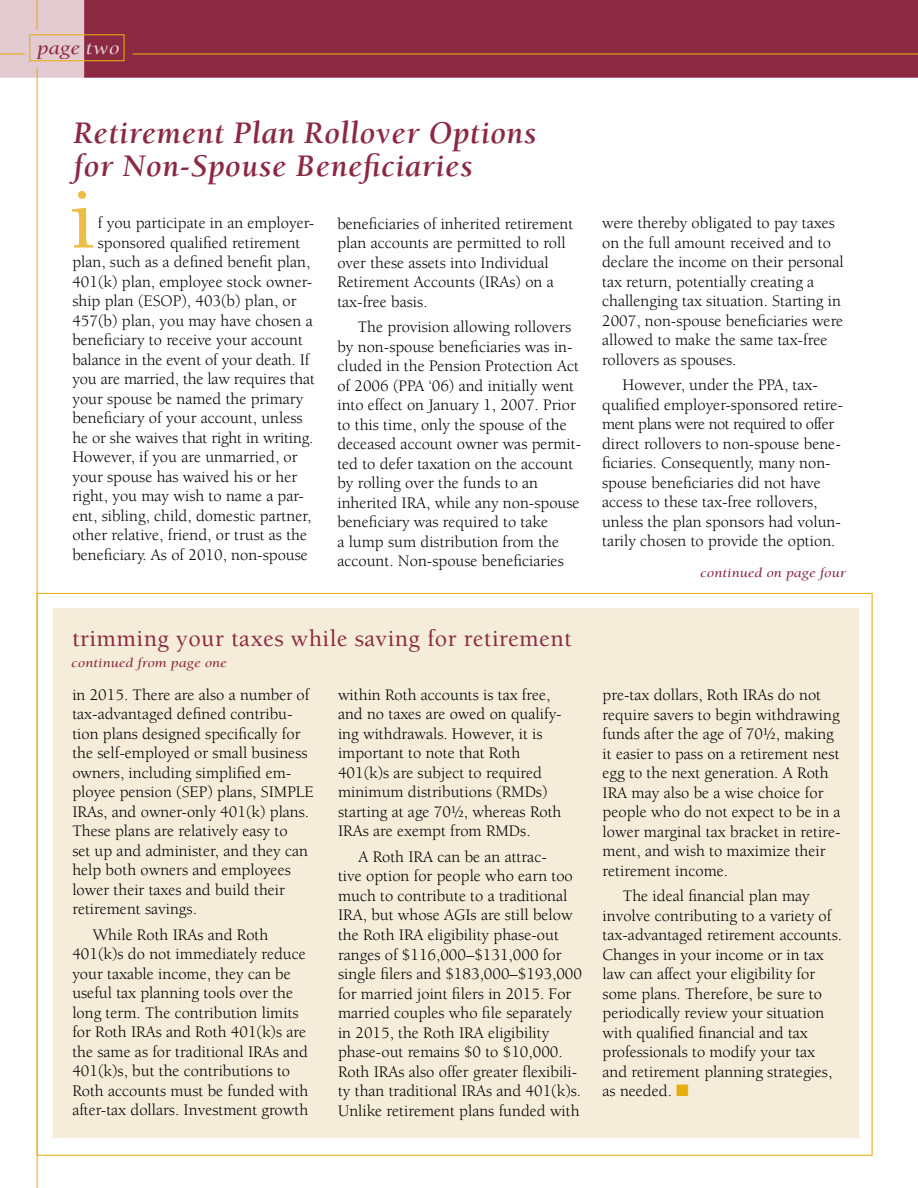
<style>
.page{position:relative;width:918px;height:1188px;background:#fff}
.page>*{position:absolute;margin:0;border:0;box-sizing:border-box;transform-origin:0 0}
.t1{font:500 90px "Berkeley";color:#edbc49}
.t2{font:italic 700 32.25px/32.2px "Berkeley";letter-spacing:.02em;color:#8b2942}
.t3{font:500 24px "Berkeley";letter-spacing:.02em;color:#8b2942}
.t4{font:italic 19.5px "Berkeley";color:#8b2942;scale:1.2 1}
.t5{font:16.5px/19.5px "Berkeley";color:#000}
.t6{font:italic 13.5px "Berkeley";color:#8b2942;scale:1.2 1}
.s1{color:#e2cad0}
</style>
<div class="page">
<div style="left:84px;top:0;width:834px;height:78px;background:#8b2942"></div>
<div style="left:0;top:0;width:84px;height:78px;background:#e2cad0"></div>
<hr style="left:0;top:53px;width:25px;height:2px;background:#e8ae10">
<hr style="left:37px;top:0;width:1px;height:30px;background:#e8ae10">
<div style="left:29px;top:34px;width:96px;height:27px;border:1px solid #e8ae10"></div>
<hr style="left:133px;top:53px;width:785px;height:2px;background:#e8ae10">
<hr style="left:37px;top:67px;width:1px;height:1121px;background:#e8ae10">
<div style="left:53px;top:609px;width:806px;height:528px;background:#f5edda"></div>
<p class="t4" style="left:37px;top:37px;width:70px">page <span class="s1">two</span></p>
<h2 class="t2" style="left:74px;top:118px;width:464px">Retirement Plan Rollover Options for Non-Spouse Beneficiaries</h2>
<p class="t5" style="left:98px;top:214px;width:218px">f you participate in an employer-</p>
<p class="t5" style="left:98px;top:233px;width:204px">sponsored qualified retirement</p>
<p class="t5" style="left:72px;top:253px;width:239px">plan, such as a defined benefit plan,</p>
<p class="t5" style="left:72px;top:272px;width:241px">401(k) plan, employee stock owner-</p>
<p class="t5" style="left:72px;top:292px;width:226px">ship plan (ESOP), 403(b) plan, or</p>
<p class="t5" style="left:72px;top:311px;width:242px">457(b) plan, you may have chosen a</p>
<p class="t5" style="left:72px;top:331px;width:232px">beneficiary to receive your account</p>
<p class="t5" style="left:72px;top:350px;width:239px">balance in the event of your death. If</p>
<p class="t5" style="left:72px;top:370px;width:244px">you are married, the law requires that</p>
<p class="t5" style="left:72px;top:389px;width:233px">your spouse be named the primary</p>
<p class="t5" style="left:72px;top:409px;width:232px">beneficiary of your account, unless</p>
<p class="t5" style="left:72px;top:428px;width:243px">he or she waives that right in writing.</p>
<p class="t5" style="left:72px;top:448px;width:227px">However, if you are unmarried, or</p>
<p class="t5" style="left:72px;top:467px;width:226px">your spouse has waived his or her</p>
<p class="t5" style="left:72px;top:487px;width:233px">right, you may wish to name a par-</p>
<p class="t5" style="left:72px;top:506px;width:241px">ent, sibling, child, domestic partner,</p>
<p class="t5" style="left:72px;top:526px;width:236px">other relative, friend, or trust as the</p>
<p class="t5" style="left:72px;top:545px;width:237px">beneficiary. As of 2010, non-spouse</p>
<h1 class="t1" style="left:70px;top:172px;width:27px">i</h1>
<p class="t5" style="left:337px;top:214px;width:237px">beneficiaries of inherited retirement plan accounts are permitted to roll over these assets into Individual<br>Retirement Accounts (IRAs) on a tax-free basis.</p>
<p class="t5" style="left:337px;top:317px;width:245px;text-indent:20px">The provision allowing rollovers by non-spouse beneficiaries was in&shy;cluded in the Pension Protection Act of 2006 (PPA ‘06) and initially went into effect on January 1, 2007. Prior to this time, only the spouse of the deceased account owner was permit&shy;ted to defer taxation on the account by rolling over the funds to an inherited IRA, while any non-spouse beneficiary was required to take<br>a lump sum distribution from the account. Non-spouse beneficiaries</p>
<h3 class="t3" style="left:72px;top:626px;width:501px">trimming your taxes while saving for retirement</h3>
<p class="t6" style="left:71px;top:656px;width:131px">continued from page one</p>
<p class="t5" style="left:72px;top:685px;width:243px">in 2015. There are also a number of tax-advantaged defined contribu&shy;tion plans designed specifically for the self-employed or small business owners, including simplified em&shy;ployee pension (SEP) plans, SIMPLE IRAs, and owner-only 401(k) plans.<br>These plans are relatively easy to<br>set up and administer, and they can help both owners and employees lower their taxes and build their retirement savings.</p>
<p class="t5" style="left:72px;top:925px;width:238px;text-indent:20px">While Roth IRAs and Roth 401(k)s do not immediately reduce your taxable income, they can be useful tax planning tools over the long term. The contribution limits for Roth IRAs and Roth 401(k)s are the same as for traditional IRAs and 401(k)s, but the contributions to Roth accounts must be funded with after-tax dollars. Investment growth</p>
<p class="t5" style="left:338px;top:685px;width:225px">within Roth accounts is tax free, and no taxes are owed on qualify&shy;ing withdrawals. However, it is important to note that Roth<br>401(k)s are subject to required minimum distributions (RMDs) starting at age 70½, whereas Roth<br>IRAs are exempt from RMDs.</p>
<p class="t5" style="left:338px;top:847px;width:246px;text-indent:20px">A Roth IRA can be an attrac-<br>tive option for people who earn too much to contribute to a traditional IRA, but whose AGIs are still below the Roth IRA eligibility phase-out ranges of $116,000–$131,000 for single filers and $183,000–$193,000 for married joint filers in 2015. For married couples who file separately in 2015, the Roth IRA eligibility phase-out remains $0 to $10,000.<br>Roth IRAs also offer greater flexibili&shy;ty than traditional IRAs and 401(k)s.<br>Unlike retirement plans funded with</p>
<p class="t5" style="left:602px;top:214px;width:243px">were thereby obligated to pay taxes on the full amount received and to declare the income on their personal tax return, potentially creating a challenging tax situation. Starting in 2007, non-spouse beneficiaries were allowed to make the same tax-free rollovers as spouses.</p>
<p class="t5" style="left:602px;top:376px;width:242px;text-indent:20px">However, under the PPA, tax&shy;qualified employer-sponsored retire&shy;ment plans were not required to offer direct rollovers to non-spouse bene&shy;ficiaries. Consequently, many non&shy;spouse beneficiaries did not have access to these tax-free rollovers, unless the plan sponsors had volun&shy;tarily chosen to provide the option.</p>
<p class="t6" style="left:700px;top:566px;width:123px">continued on page four</p>
<p class="t5" style="left:603px;top:685px;width:239px">pre-tax dollars, Roth IRAs do not require savers to begin withdrawing funds after the age of 70½, making it easier to pass on a retirement nest egg to the next generation. A Roth<br>IRA may also be a wise choice for people who do not expect to be in a lower marginal tax bracket in retire&shy;ment, and wish to maximize their retirement income.</p>
<p class="t5" style="left:603px;top:886px;width:241px;text-indent:20px">The ideal financial plan may involve contributing to a variety of tax-advantaged retirement accounts.<br>Changes in your income or in tax law can affect your eligibility for some plans. Therefore, be sure to periodically review your situation with qualified financial and tax professionals to modify your tax and retirement planning strategies, as needed.</p>
</div>
